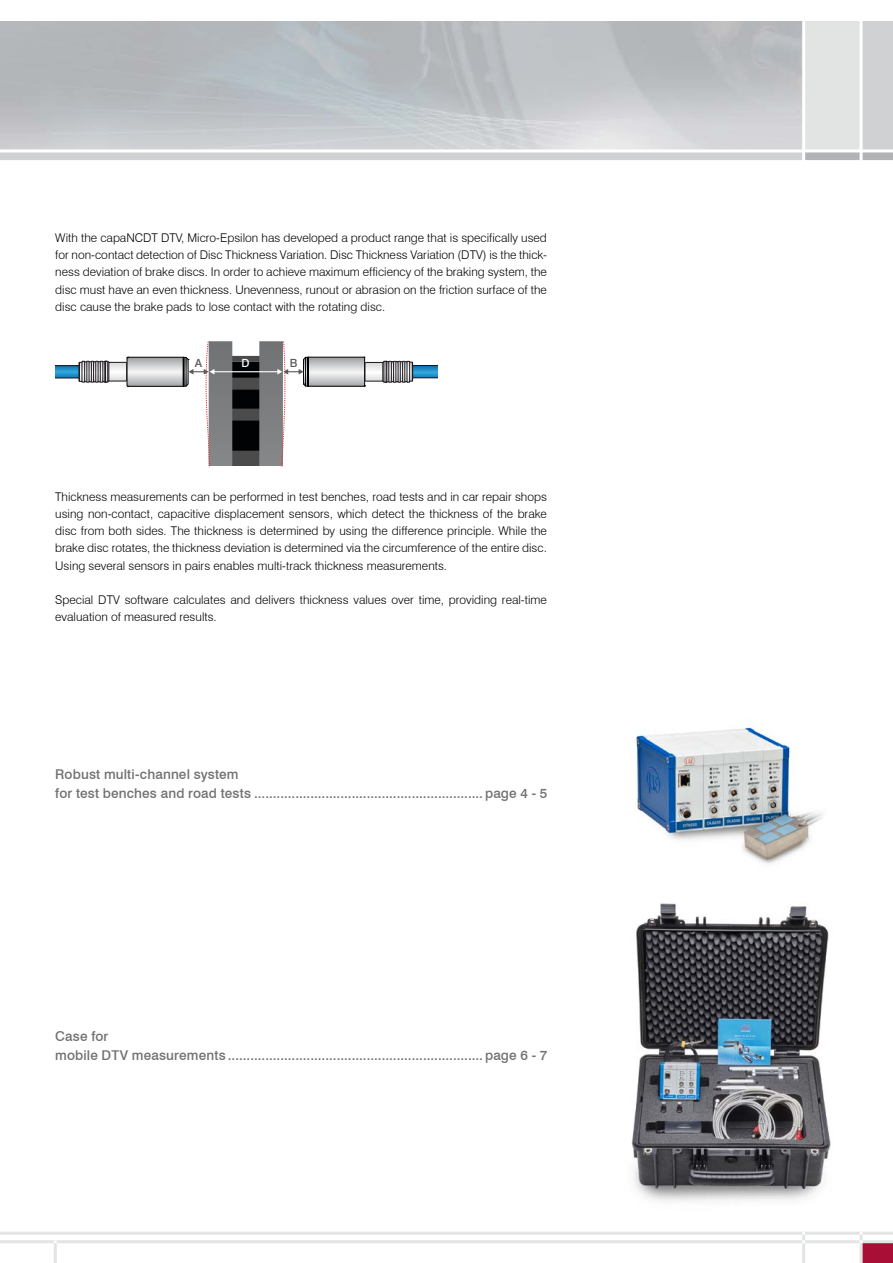
<style>
.page{position:relative;width:893px;height:1263px;background:#fff}
.page>*{position:absolute;margin:0;border:0;box-sizing:border-box;transform-origin:0 0}
.t1{font:500 13.5px/19.5px "Swiss 721 BT";letter-spacing:.01em;color:#707172}
.t2{font:300 12px/17.2px "Swiss 721 BT";color:#000;text-align:justify}
.t3{font:500 11.25px "Swiss 721 BT";color:#58585a}
.t4{font:500 11.25px "Swiss 721 BT";color:#fff}
</style>
<div class="page">
<img style="left:636px;top:726px;width:187px;height:139px">
<div style="left:0;top:21px;width:893px;height:141px;background:#d0d1d2"></div>
<img style="left:0;top:21px;width:802px;height:128px">
<div style="left:863px;top:1243px;width:30px;height:20px;background:#a90f36"></div>
<div style="left:804px;top:21px;width:57px;height:130px;background:#e2e3e3"></div>
<div style="left:805px;top:152px;width:88px;height:10px;background:#b1b3b4"></div>
<hr style="left:802px;top:0;width:3px;height:164px;background:#fff">
<hr style="left:0;top:149px;width:893px;height:3px;background:#fff">
<hr style="left:0;top:160px;width:893px;height:3px;background:#fff">
<hr style="left:0;top:1240px;width:893px;height:3px;background:#e3e4e4">
<hr style="left:0;top:1232px;width:893px;height:3px;background:#e3e4e4">
<hr style="left:860px;top:0;width:3px;height:164px;background:#fff">
<hr style="left:54px;top:1240px;width:3px;height:23px;background:#e3e4e4">
<hr style="left:860px;top:1232px;width:3px;height:31px;background:#e3e4e4">
<hr style="left:802px;top:1232px;width:3px;height:31px;background:#e3e4e4">
<img style="left:631px;top:903px;width:200px;height:299px">
<div style="left:228px;top:362px;width:34px;height:104px;background:#000204"></div>
<div style="left:228px;top:451px;width:34px;height:15px;background:#4b4b4b"></div>
<div style="left:228px;top:409px;width:34px;height:12px;background:#4b4b4b"></div>
<div style="left:228px;top:378px;width:34px;height:12px;background:#4b4b4b"></div>
<div style="left:228px;top:356px;width:34px;height:6px;background:#4b4b4b"></div>
<div style="left:209px;top:341px;width:23px;height:125px;background:#7c7d7f"></div>
<div style="left:259px;top:341px;width:24px;height:125px;background:#7c7d7f"></div>
<hr style="left:214px;top:371px;width:64px;height:1px;background:#fff">
<svg style="left:277px;top:341px;width:161px;height:125px"></svg>
<svg style="left:55px;top:341px;width:159px;height:125px"></svg>
<p class="t2" style="left:55px;top:229px;width:493px">With the capaNCDT DTV, Micro-Epsilon has developed a product range that is specifically used for non-contact detection of Disc Thickness Variation. Disc Thickness Variation (DTV) is the thick&shy;ness deviation of brake discs. In order to achieve maximum efficiency of the braking system, the disc must have an even thickness. Unevenness, runout or abrasion on the friction surface of the disc cause the brake pads to lose contact with the rotating disc.</p>
<p class="t3" style="left:195px;top:356px;width:9px">A</p>
<p class="t4" style="left:242px;top:356px;width:10px">D</p>
<p class="t3" style="left:290px;top:356px;width:9px">B</p>
<p class="t2" style="left:55px;top:488px;width:493px">Thickness measurements can be performed in test benches, road tests and in car repair shops using non-contact, capacitive displacement sensors, which detect the thickness of the brake disc from both sides. The thickness is determined by using the difference principle. While the brake disc rotates, the thickness deviation is determined via the circumference of the entire disc.<br>Using several sensors in pairs enables multi-track thickness measurements.</p>
<p class="t2" style="left:55px;top:591px;width:493px">Special DTV software calculates and delivers thickness values over time, providing real-time evaluation of measured results.</p>
<p class="t1" style="left:55px;top:764px;width:493px">Robust multi-channel system<br>for test benches and road tests ............................................................. page 4 - 5</p>
<p class="t1" style="left:55px;top:1026px;width:493px">Case for<br>mobile DTV measurements .................................................................... page 6 - 7</p>
</div>
